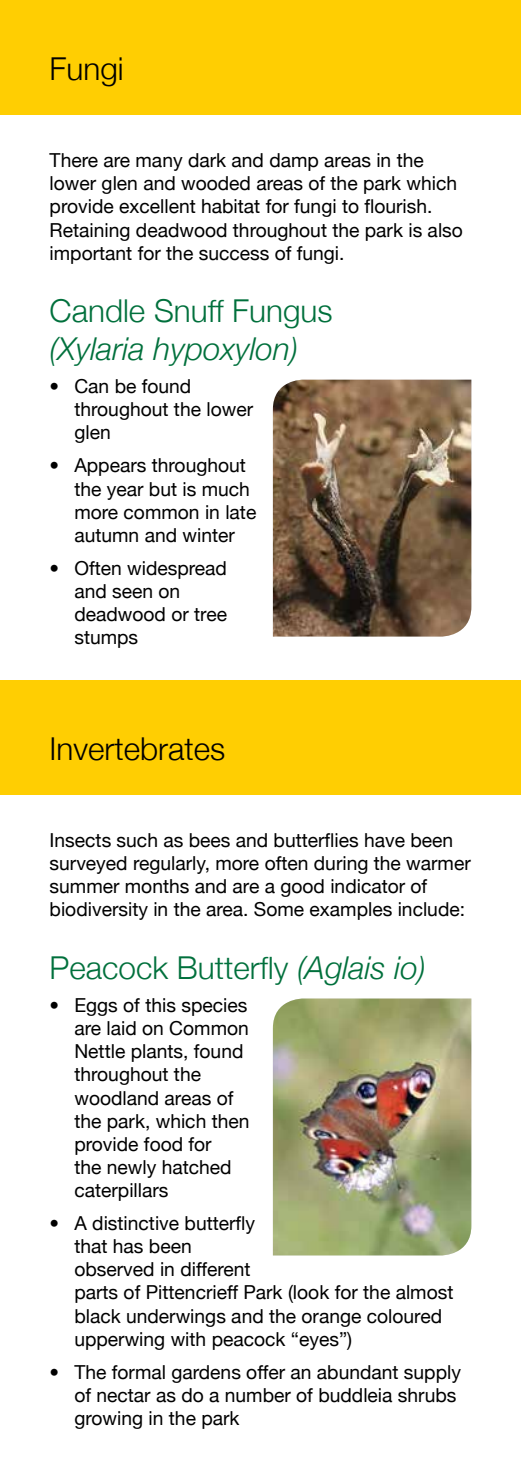
<style>
.page{position:relative;width:521px;height:1474px;background:#fff}
.page>*{position:absolute;margin:0;border:0;box-sizing:border-box;transform-origin:0 0}
.t1{font:300 31.5px "Helvetica Neue";color:#00703c}
.t2{font:italic 300 31.5px "Helvetica Neue";color:#00703c}
.t3{font:300 31.5px "Helvetica Neue";color:#000}
.t4{font:19.25px/23.1px "Helvetica Neue";color:#000}
.s1{font-style:italic}
</style>
<div class="page">
<div style="left:0;top:0;width:521px;height:114px;background:#ffce02"></div>
<div style="left:0;top:680px;width:521px;height:114px;background:#ffce02"></div>
<img style="left:273px;top:379px;width:198px;height:257px">
<img style="left:273px;top:998px;width:198px;height:257px">
<h1 class="t3" style="left:50px;top:50px;width:76px">Fungi</h1>
<p class="t4" style="left:50px;top:148px;width:415px">There are many dark and damp areas in the lower glen and wooded areas of the park which provide excellent habitat for fungi to flourish.<br>Retaining deadwood throughout the park is also important for the success of fungi.</p>
<h1 class="t1" style="left:50px;top:292px;width:284px">Candle Snuff Fungus</h1>
<h1 class="t2" style="left:50px;top:330px;width:250px">(Xylaria hypoxylon)</h1>
<p class="t4" style="left:74px;top:374px;width:180px;text-indent:-25px">• Can be found throughout the lower glen</p>
<p class="t4" style="left:74px;top:454px;width:183px;text-indent:-25px">• Appears throughout the year but is much more common in late autumn and winter</p>
<p class="t4" style="left:74px;top:556px;width:154px;text-indent:-25px">• Often widespread and seen on deadwood or tree stumps</p>
<h1 class="t3" style="left:50px;top:729px;width:177px">Invertebrates</h1>
<p class="t4" style="left:50px;top:828px;width:423px">Insects such as bees and butterflies have been surveyed regularly, more often during the warmer summer months and are a good indicator of biodiversity in the area. Some examples include:</p>
<h1 class="t1" style="left:50px;top:948px;width:378px">Peacock Butterfly <span class="s1">(Aglais io)</span></h1>
<p class="t4" style="left:74px;top:993px;width:177px;text-indent:-25px">• Eggs of this species are laid on Common<br>Nettle plants, found throughout the woodland areas of the park, which then provide food for<br>the newly hatched caterpillars</p>
<p class="t4" style="left:74px;top:1211px;width:380px;text-indent:-25px">• A distinctive butterfly<br>that has been<br>observed in different<br>parts of Pittencrieff Park (look for the almost black underwings and the orange coloured upperwing with peacock “eyes”)</p>
<p class="t4" style="left:74px;top:1359px;width:388px;text-indent:-25px">• The formal gardens offer an abundant supply of nectar as do a number of buddleia shrubs growing in the park</p>
</div>
